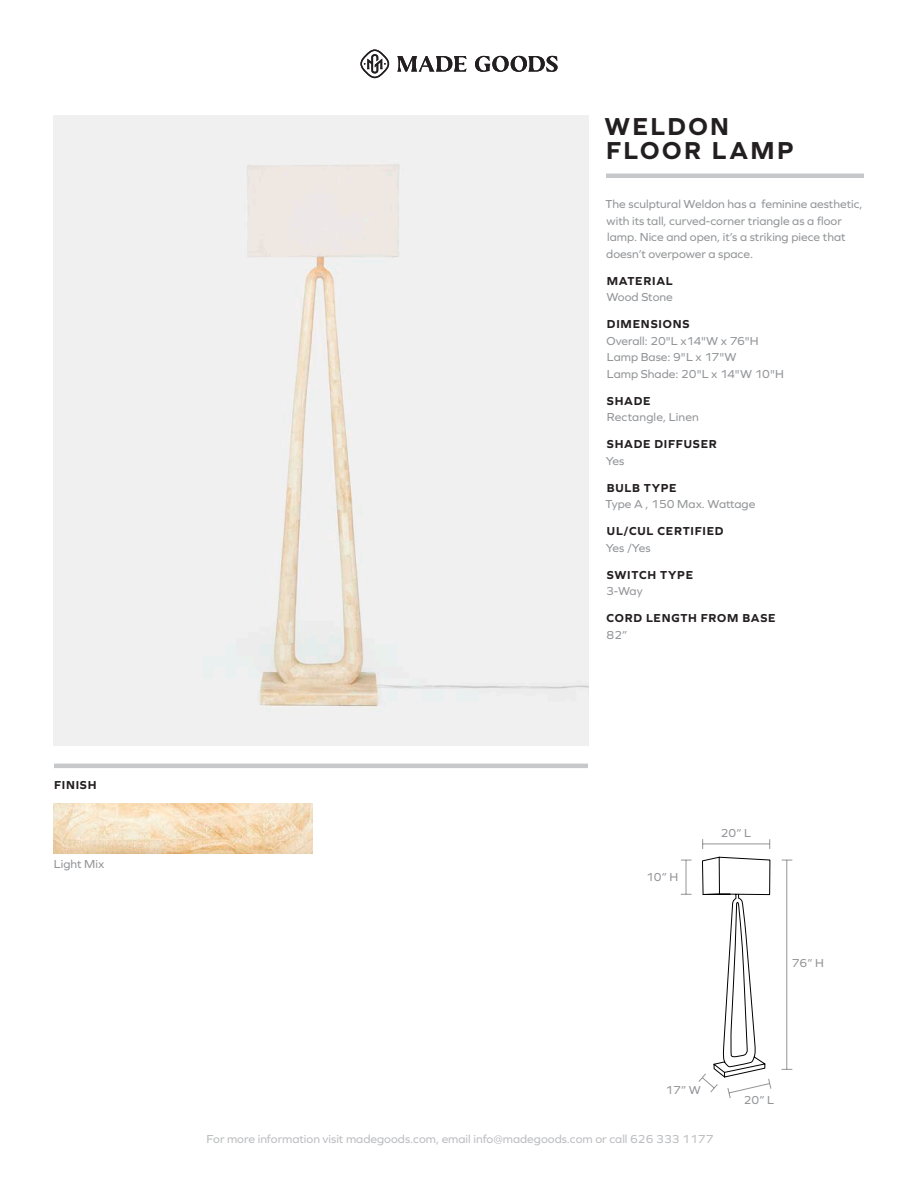
<style>
.page{position:relative;width:918px;height:1188px;background:#fff}
.page>*{position:absolute;margin:0;border:0;box-sizing:border-box;transform-origin:0 0}
.t1{font:700 25.5px "Graphie";letter-spacing:.1em;color:#231f20}
.t2{font:12px/16.5px "Graphie";color:#939598}
.t3{font:700 12px "Graphie";letter-spacing:.06em;color:#231f20}
.t4{font:12px "Graphie";color:#bcbdc0}
</style>
<div class="page">
<hr style="left:606px;top:174px;width:258px;height:4px;background:#c7c8ca">
<svg style="left:397px;top:56px;width:161px;height:16px"></svg>
<svg style="left:360px;top:50px;width:29px;height:28px"></svg>
<img style="left:54px;top:116px;width:534px;height:629px">
<img style="left:54px;top:803px;width:258px;height:51px">
<hr style="left:54px;top:764px;width:534px;height:4px;background:#c7c8ca">
<hr style="left:786px;top:860px;width:1px;height:209px;background:#939598">
<hr style="left:703px;top:844px;width:67px;height:1px;background:#939598">
<hr style="left:686px;top:860px;width:1px;height:34px;background:#939598">
<svg style="left:698px;top:857px;width:74px;height:241px"></svg>
<p class="t3" style="left:54px;top:778px;width:44px">FINISH</p>
<p class="t2" style="left:54px;top:855px;width:52px">Light Mix</p>
<p class="t1" style="left:604px;top:111px;width:126px">WELDON</p>
<p class="t1" style="left:606px;top:135px;width:189px">FLOOR LAMP</p>
<p class="t2" style="left:606px;top:196px;width:259px">The sculptural Weldon has a feminine aesthetic, with its tall, curved-corner triangle as a floor lamp. Nice and open, it’s a striking piece that doesn’t overpower a space.</p>
<p class="t3" style="left:607px;top:274px;width:67px">MATERIAL</p>
<p class="t2" style="left:606px;top:289px;width:68px">Wood Stone</p>
<p class="t3" style="left:607px;top:317px;width:84px">DIMENSIONS</p>
<p class="t2" style="left:607px;top:332px;width:154px">Overall: 20"L x14"W x 76"H<br>Lamp Base: 9"L x 17"W</p>
<p class="t2" style="left:607px;top:365px;width:179px">Lamp Shade: 20"L x 14"W 10"H</p>
<p class="t3" style="left:607px;top:394px;width:45px">SHADE</p>
<p class="t2" style="left:607px;top:409px;width:94px">Rectangle, Linen</p>
<p class="t3" style="left:607px;top:437px;width:112px">SHADE DIFFUSER</p>
<p class="t2" style="left:606px;top:452px;width:20px">Yes</p>
<p class="t3" style="left:607px;top:481px;width:71px">BULB TYPE</p>
<p class="t2" style="left:606px;top:496px;width:151px">Type A , 150 Max. Wattage</p>
<p class="t3" style="left:607px;top:524px;width:118px">UL/CUL CERTIFIED</p>
<p class="t2" style="left:606px;top:539px;width:46px">Yes /Yes</p>
<p class="t3" style="left:607px;top:568px;width:88px">SWITCH TYPE</p>
<p class="t2" style="left:606px;top:583px;width:38px">3-Way</p>
<p class="t3" style="left:607px;top:611px;width:171px">CORD LENGTH FROM BASE</p>
<p class="t2" style="left:607px;top:626px;width:22px">82”</p>
<p class="t2" style="left:646px;top:869px;width:34px">10” H</p>
<p class="t2" style="left:721px;top:825px;width:32px">20” L</p>
<p class="t2" style="left:792px;top:954px;width:34px">76” H</p>
<p class="t2" style="left:665px;top:1082px;width:37px">17” W</p>
<p class="t4" style="left:207px;top:1132px;width:508px">For more information visit madegoods.com, email info@madegoods.com or call 626 333 1177</p>
<p class="t2" style="left:744px;top:1091px;width:32px">20” L</p>
</div>
